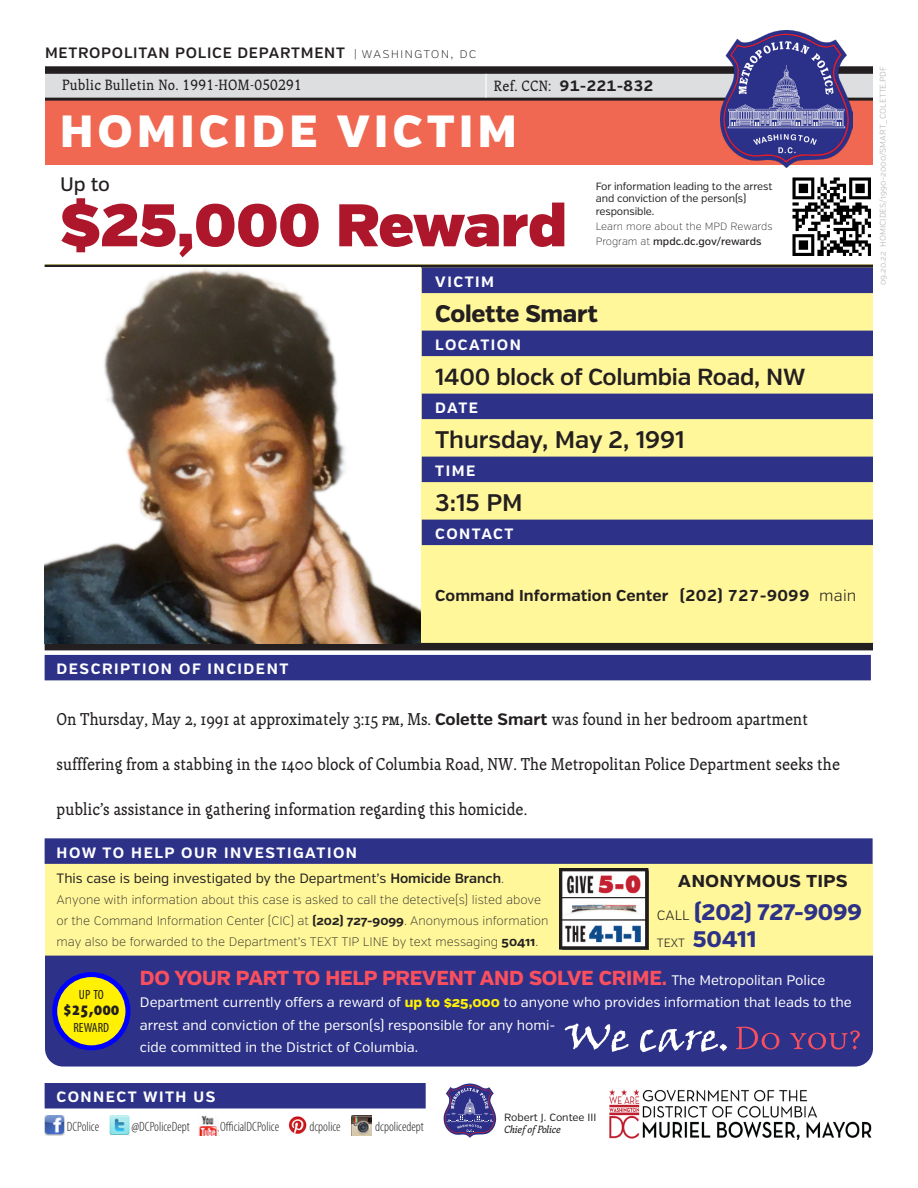
<style>
.page{position:relative;width:918px;height:1188px;background:#fff}
.page>*{position:absolute;margin:0;border:0;box-sizing:border-box;transform-origin:0 0}
.t1{font:60px "Verb Ultra";color:#ae172b}
.t2{font:900 45px "Verb";letter-spacing:.1em;color:#fff}
.caption_data{font:600 24px "Verb";letter-spacing:-.005em;color:#231f20}
.caption_data-2{font:800 24px "Verb";letter-spacing:-.01em;color:#231f20}
.caption_data-3{font:600 23.25px "Verb";letter-spacing:-.01em;color:#231f20}
.t3{font:800 22.5px/27px "Verb";letter-spacing:-.01em;color:#2d3288}
.t4{font:700 21px "Verb";color:#231f20}
.t5{font:800 20.25px "Verb";letter-spacing:-.01em;color:#fc4f5e}
.t6{font:500 19.5px "Verb";color:#231f20}
.t7{font:900 condensed 19.2px "Myriad Pro";color:#231f20}
.body_text{font:17.25px "Telltale";color:#231f20}
.det_contact_-_1st_li{font:700 15.75px "Verb";letter-spacing:.01em;color:#231f20}
.caption_subtitle{font:700 15px "Verb";letter-spacing:.1em;color:#fff}
.t8{font:600 15px "Verb";letter-spacing:.05em;color:#231f20}
.bulletin_no{font:15px "Telltale";letter-spacing:.02em;color:#231f20}
.t9{font:700 15px "Verb";color:#231f20}
.t10{font:13.8px/22.5px "Verb";color:#fff}
.t11{font:13.5px "Verb";color:#231f20}
.t12{font:300 condensed 13.5px "Myriad Pro";color:#231f20}
.t13{font:condensed 13.35px "Myriad Pro";color:#231f20}
.t14{font:200 12.3px/21px "Verb";color:#231f20}
.t15{font:10.5px/12.6px "Verb";letter-spacing:-.01em;color:#231f20}
.t16{font:200 10.5px/15px "Verb";color:#231f20}
.t17{font:italic 10.5px "Telltale";color:#231f20}
.body{font:300 8.25px "Verb";color:#b2b3b7}
.s1{font-weight:200;font-size:13.5px}
.s2{font-weight:500}
.s3{font-weight:300}
.s4{font-family:"Verb";font-weight:700;font-size:16.5px}
.s5{font-weight:600}
.s6{font-weight:200}
.s7{font-weight:700}
.s8{font-weight:400;font-size:13.8px;color:#fff}
.s9{font-weight:800;color:#fff101}
.s10{font-weight:300;font-size:13.5px;color:#231f20}
.s11{font-weight:300;font-size:12px;color:#231f20}
</style>
<div class="page">
<img style="left:780px;top:177px;width:93px;height:88px">
<div style="left:45px;top:265px;width:828px;height:382px;background:#fff79a"></div>
<hr style="left:45px;top:265px;width:828px;height:3px;background:#231f20">
<div style="left:45px;top:643px;width:828px;height:7px;background:#231f20"></div>
<div style="left:45px;top:98px;width:828px;height:66px;background:#f06852"></div>
<div style="left:45px;top:74px;width:828px;height:25px;background:#dddee0"></div>
<hr style="left:45px;top:98px;width:828px;height:3px;background:#231f20">
<div style="left:45px;top:66px;width:828px;height:8px;background:#231f20"></div>
<img style="left:720px;top:31px;width:133px;height:137px">
<hr style="left:485px;top:74px;width:2px;height:24px;background:#fff">
<div style="left:45px;top:862px;width:828px;height:94px;background:#fff79a"></div>
<div style="left:45px;top:838px;width:828px;height:26px;background:#2d3288"></div>
<div style="left:45px;top:956px;width:828px;height:111px;background:#2d3288"></div>
<svg style="left:736px;top:1027px;width:124px;height:23px;background:#54377f"></svg>
<svg style="left:565px;top:1023px;width:162px;height:29px"></svg>
<div style="left:55px;top:975px;width:73px;height:73px;background:#fff101;border-radius:50%"></div>
<div style="left:52px;top:972px;width:78px;height:78px;border:5px solid #00f;border-radius:50%"></div>
<img style="left:45px;top:1115px;width:20px;height:20px">
<img style="left:110px;top:1115px;width:19px;height:20px">
<img style="left:198px;top:1116px;width:20px;height:19px">
<img style="left:288px;top:1116px;width:19px;height:18px">
<img style="left:351px;top:1115px;width:20px;height:20px">
<div style="left:45px;top:1083px;width:381px;height:25px;background:#2d3288"></div>
<img style="left:560px;top:869px;width:89px;height:80px">
<img style="left:609px;top:1089px;width:263px;height:50px">
<svg style="left:444px;top:1084px;width:52px;height:54px"></svg>
<div style="left:422px;top:268px;width:451px;height:25px;background:#2d3288"></div>
<div style="left:422px;top:331px;width:451px;height:25px;background:#2d3288"></div>
<div style="left:422px;top:394px;width:451px;height:25px;background:#2d3288"></div>
<div style="left:422px;top:457px;width:451px;height:25px;background:#2d3288"></div>
<div style="left:422px;top:520px;width:451px;height:25px;background:#2d3288"></div>
<div style="left:45px;top:655px;width:826px;height:25px;background:#2d3288"></div>
<img style="left:45px;top:268px;width:375px;height:376px">
<p class="t8" style="left:45px;top:44px;width:433px">METROPOLITAN POLICE DEPARTMENT <span class="s1">| washington, dc</span></p>
<p class="bulletin_no" style="left:62px;top:77px;width:241px">Public Bulletin No. 1991-HOM-050291</p>
<p class="bulletin_no" style="left:494px;top:77px;width:59px">Ref. CCN:</p>
<p class="t9" style="left:560px;top:77px;width:96px">91-221-832</p>
<h2 class="t2" style="left:60px;top:104px;width:458px">HOMICIDE VICTIM</h2>
<p class="t6" style="left:60px;top:172px;width:52px">Up to</p>
<h1 class="t1" style="left:60px;top:188px;width:508px">$25,000 Reward</h1>
<p class="t15" style="left:596px;top:180px;width:178px">For information leading to the arrest and conviction of the person(s) responsible.</p>
<p class="t16" style="left:596px;top:219px;width:178px">Learn more about the MPD Rewards<br>Program at <span class="s2">mpdc.dc.gov/rewards</span></p>
<p class="caption_subtitle" style="left:435px;top:273px;width:60px">VICTIM</p>
<p class="caption_data-2" style="left:435px;top:299px;width:164px">Colette Smart</p>
<p class="caption_subtitle" style="left:435px;top:336px;width:87px">LOCATION</p>
<p class="caption_data-3" style="left:435px;top:362px;width:372px">1400 block of Columbia Road, NW</p>
<p class="caption_subtitle" style="left:435px;top:399px;width:44px">DATE</p>
<p class="caption_data" style="left:435px;top:425px;width:251px">Thursday, May 2, 1991</p>
<p class="caption_subtitle" style="left:435px;top:462px;width:42px">TIME</p>
<p class="caption_data" style="left:435px;top:488px;width:89px">3:15 PM</p>
<p class="caption_subtitle" style="left:435px;top:525px;width:80px">CONTACT</p>
<p class="det_contact_-_1st_li" style="left:435px;top:586px;width:423px">Command Information Center (202) 727-9099 <span class="s3">main</span></p>
<p class="body" style="left:878px;top:285px;width:221px;rotate:-90deg">09.20.22 HOMICIDES/1990–2000/SMART_COLETTE.PDF</p>
<p class="caption_subtitle" style="left:57px;top:660px;width:233px">DESCRIPTION OF INCIDENT</p>
<p class="body_text" style="left:57px;top:710px;width:753px">On Thursday, May 2, 1991 at approximately 3:15 pm, Ms. <span class="s4">Colette Smart</span> was found in her bedroom apartment</p>
<p class="body_text" style="left:57px;top:755px;width:785px">sufffering from a stabbing in the 1400 block of Columbia Road, NW. The Metropolitan Police Department seeks the</p>
<p class="body_text" style="left:57px;top:800px;width:472px">public’s assistance in gathering information regarding this homicide.</p>
<p class="caption_subtitle" style="left:57px;top:844px;width:302px">HOW TO HELP OUR INVESTIGATION</p>
<p class="t11" style="left:57px;top:871px;width:449px">This case is being investigated by the Department’s <span class="s5">Homicide Branch</span><span class="s6">.</span></p>
<p class="t14" style="left:57px;top:890px;width:494px">Anyone with information about this case is asked to call the detective(s) listed above or the Command Information Center (CIC) at <span class="s7">(202) 727-9099</span>. Anonymous information may also be forwarded to the Department’s TEXT TIP LINE by text messaging <span class="s7">50411</span>.</p>
<p class="t5" style="left:140px;top:965px;width:687px">DO YOUR PART TO HELP PREVENT AND SOLVE CRIME<span class="s7">.</span> <span class="s8">The Metropolitan Police</span></p>
<p class="t10" style="left:140px;top:991px;width:713px">Department currently offers a reward of <span class="s9">up to $25,000</span> to anyone who provides information that leads to the arrest and conviction of the person(s) responsible for any homi-<br>cide committed in the District of Columbia.</p>
<p class="t4" style="left:678px;top:867px;width:171px">anonymous tips</p>
<h3 class="t3" style="left:657px;top:899px;width:206px"><span class="s10">CALL</span> (202) 727-9099<br><span class="s11">TEXT</span> 50411</h3>
<p class="t13" style="left:79px;top:986px;width:26px">UP TO</p>
<p class="t7" style="left:63px;top:997px;width:58px">$25,000</p>
<p class="t13" style="left:73px;top:1020px;width:37px">REWARD</p>
<p class="caption_subtitle" style="left:57px;top:1088px;width:160px">CONNECT WITH US</p>
<p class="t12" style="left:67px;top:1118px;width:34px">DCPolice</p>
<p class="t12" style="left:132px;top:1118px;width:60px">@DCPoliceDept</p>
<p class="t12" style="left:220px;top:1118px;width:60px">OfficialDCPolice</p>
<p class="t12" style="left:309px;top:1118px;width:33px">dcpolice</p>
<p class="t12" style="left:375px;top:1118px;width:50px">dcpolicedept</p>
<p class="t15" style="left:504px;top:1111px;width:94px">Robert J. Contee III</p>
<p class="t17" style="left:504px;top:1124px;width:58px">Chief of Police</p>
</div>
